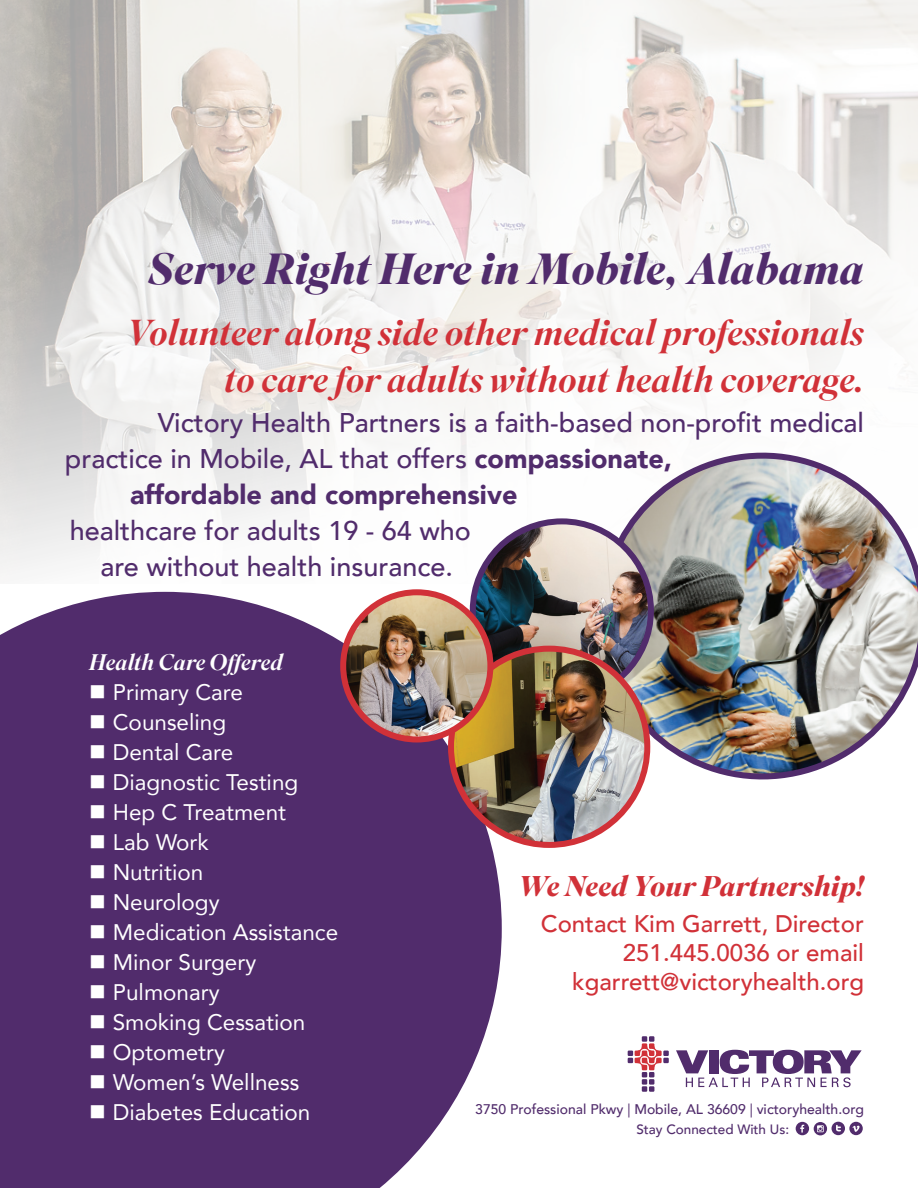
<style>
.page{position:relative;width:918px;height:1188px;background:#fff}
.page>*{position:absolute;margin:0;border:0;box-sizing:border-box;transform-origin:0 0}
.t1{font:italic 700 43.5px "Superior Title";color:#512c6c}
.t2{font:italic 500 36px/46.5px "Superior Title";color:#d13138;text-align:right}
.t3{font:italic 700 28.5px "Superior Title";color:#d13138}
.t4{font:500 27px/36px "Avenir";color:#512c6c;text-align:center}
.t5{font:900 27px "Avenir";color:#512c6c}
.t6{font:500 24px/28.8px "Avenir";color:#d13138;text-align:right}
.t7{font:22.5px "Avenir";color:#fff}
.t8{font:italic 500 22.5px "Superior Title";color:#fff}
.t9{font:500 13.95px "Avenir";color:#512c6c}
.t10{font:500 13.5px "Avenir";color:#512c6c}
.s1{font-weight:900}
.s2{font-weight:400}
</style>
<div class="page">
<img style="left:0;top:0;width:918px;height:574px">
<div style="left:0;top:592px;width:502px;height:596px;background:#512c6c"></div>
<svg style="left:676px;top:1050px;width:186px;height:37px"></svg>
<svg style="left:628px;top:1036px;width:41px;height:56px"></svg>
<svg style="left:796px;top:1122px;width:67px;height:13px"></svg>
<img style="left:593px;top:447px;width:325px;height:338px">
<img style="left:473px;top:523px;width:178px;height:177px">
<div style="left:470px;top:518px;width:184px;height:185px;border:6px solid #512c6c;border-radius:50%"></div>
<img style="left:451px;top:649px;width:196px;height:196px;border-radius:98px">
<div style="left:448px;top:646px;width:202px;height:202px;border:6px solid #d13138;border-radius:50%"></div>
<img style="left:343px;top:594px;width:147px;height:146px">
<div style="left:340px;top:589px;width:153px;height:153px;border:6px solid #d13138;border-radius:50%"></div>
<h1 class="t1" style="left:148px;top:243px;width:717px">Serve Right Here in Mobile, Alabama</h1>
<h2 class="t2" style="left:127px;top:310px;width:739px">Volunteer along side other medical professionals to care for adults without health coverage.</h2>
<p class="t4" style="left:158px;top:403px;width:708px">Victory Health Partners is a faith-based non-profit medical</p>
<p class="t4" style="left:65px;top:439px;width:609px">practice in Mobile, AL that offers <span class="s1">compassionate,</span></p>
<p class="t5" style="left:130px;top:472px;width:389px">affordable and comprehensive</p>
<p class="t4" style="left:70px;top:511px;width:403px">healthcare for adults 19 - 64 who are without health insurance.</p>
<p class="t8" style="left:89px;top:649px;width:195px">Health Care Offered</p>
<p class="t7" style="left:89px;top:674px;width:155px">■ Primary Care</p>
<p class="t7" style="left:89px;top:704px;width:138px">■ Counseling</p>
<p class="t7" style="left:89px;top:734px;width:146px">■ Dental Care</p>
<p class="t7" style="left:89px;top:764px;width:211px">■ Diagnostic Testing</p>
<p class="t7" style="left:89px;top:794px;width:198px">■ Hep C Treatment</p>
<p class="t7" style="left:89px;top:824px;width:121px">■ Lab Work</p>
<p class="t7" style="left:89px;top:854px;width:116px">■ Nutrition</p>
<p class="t7" style="left:89px;top:884px;width:132px">■ Neurology</p>
<p class="t7" style="left:89px;top:914px;width:251px">■ Medication Assistance</p>
<p class="t7" style="left:89px;top:944px;width:168px">■ Minor Surgery</p>
<p class="t7" style="left:89px;top:974px;width:132px">■ Pulmonary</p>
<p class="t7" style="left:89px;top:1004px;width:218px">■ Smoking Cessation</p>
<p class="t7" style="left:89px;top:1034px;width:137px">■ Optometry</p>
<p class="t7" style="left:89px;top:1064px;width:212px">■ Women’s Wellness</p>
<p class="t7" style="left:89px;top:1094px;width:223px">■ Diabetes Education</p>
<p class="t9" style="left:475px;top:1097px;width:390px">3750 Professional Pkwy <span class="s2">|</span> Mobile, AL 36609 <span class="s2">|</span> victoryhealth.org</p>
<p class="t10" style="left:636px;top:1118px;width:154px">Stay Connected With Us:</p>
<p class="t3" style="left:518px;top:870px;width:347px">We Need Your Partnership!</p>
<p class="t6" style="left:541px;top:908px;width:325px">Contact Kim Garrett, Director<br>251.445.0036 or email kgarrett@victoryhealth.org</p>
</div>
